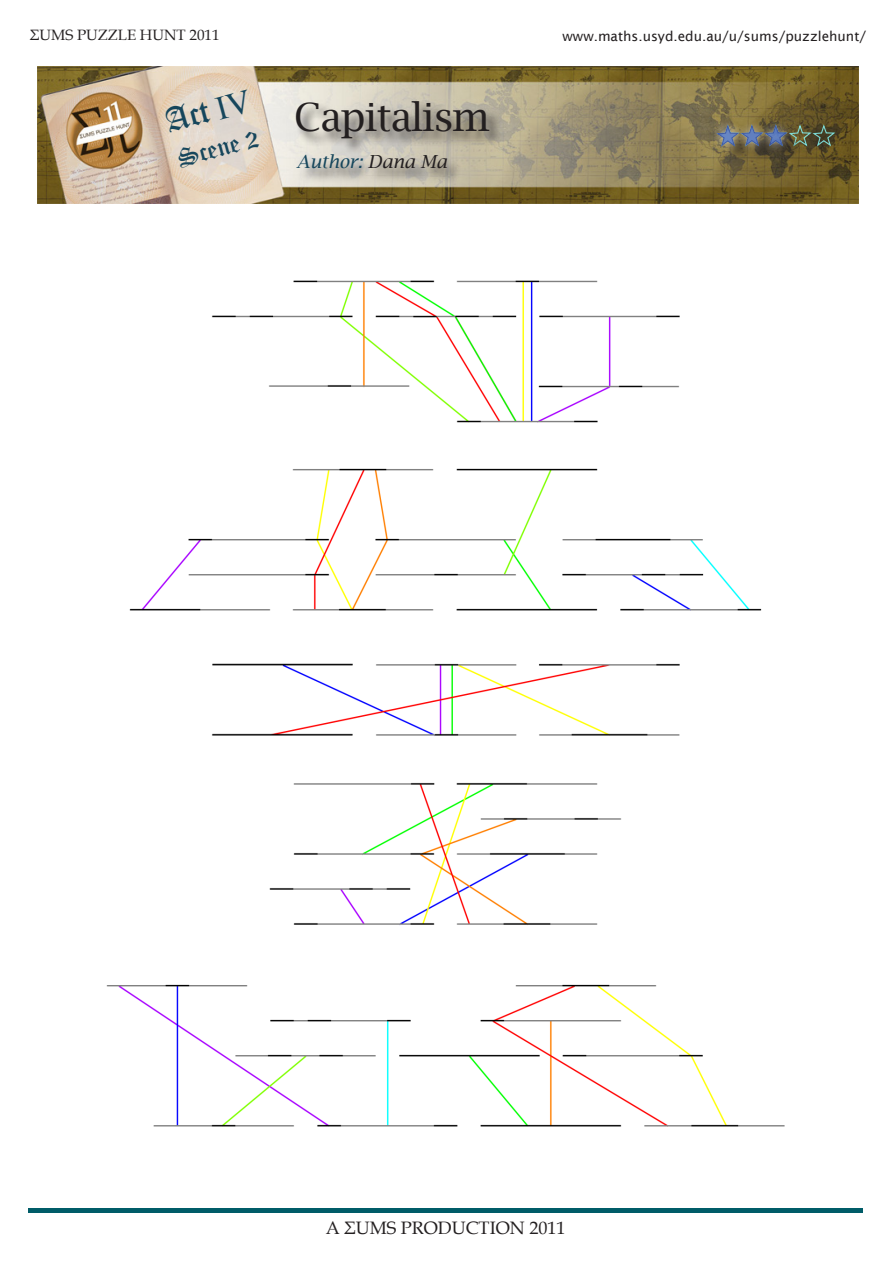
<style>
.page{position:relative;width:893px;height:1263px;background:#fff}
.page>*{position:absolute;margin:0;border:0;box-sizing:border-box;transform-origin:0 0}
.t1{font:39px "Lucida Bright";letter-spacing:-.02em;color:#231f20}
.t2{font:33px "Old English Text";color:#16465c}
.t3{font:25.5px "Old English Text";color:#16465c}
.t4{font:18px "Book Antiqua";color:#231f20}
.t5{font:italic 18px "Lucida Bright";color:#16465c}
.t6{font:15px "Book Antiqua";color:#231f20}
.t7{font:13.5px "Lucida Sans";color:#231f20}
.s1{font-family:"Times New Roman"}
.s2{color:#231f20}
</style>
<div class="page">
<img style="left:37px;top:67px;width:821px;height:137px">
<div style="left:296px;top:100px;width:209px;height:54px;background:#231f20;opacity:.75"></div>
<div style="left:298px;top:155px;width:164px;height:29px;background:#231f20;opacity:.75"></div>
<div style="left:720px;top:128px;width:36px;height:36px;background:#231f20;opacity:.75"></div>
<div style="left:709px;top:117px;width:38px;height:38px;background:#fff;opacity:.75"></div>
<div style="left:28px;top:1208px;width:835px;height:5px;background:#005c68"></div>
<div style="left:744px;top:128px;width:37px;height:36px;background:#231f20;opacity:.75"></div>
<div style="left:733px;top:117px;width:38px;height:37px;background:#fff;opacity:.75"></div>
<div style="left:768px;top:128px;width:36px;height:36px;background:#231f20;opacity:.75"></div>
<div style="left:757px;top:117px;width:38px;height:37px;background:#fff;opacity:.75"></div>
<svg style="left:715px;top:124px;width:122px;height:24px;background:#65675a"></svg>
<img style="left:106px;top:280px;width:679px;height:847px">
<p class="t6" style="left:30px;top:24px;width:191px">ΣUMS PUZZLE HUNT 2011</p>
<p class="t7" style="left:562px;top:28px;width:305px">www.maths.usyd.edu.au/u/sums/puzzlehunt/</p>
<p class="t2" style="left:160px;top:101px;width:89px;rotate:-15deg">Act <span class="s1">IV</span></p>
<p class="t3" style="left:174px;top:143px;width:84px;rotate:-15deg">Scene 2</p>
<p class="t1" style="left:294px;top:95px;width:197px">Capitalism</p>
<p class="t5" style="left:297px;top:152px;width:152px">Author: <span class="s2">Dana Ma</span></p>
<p class="t4" style="left:326px;top:1215px;width:241px">A ΣUMS PRODUCTION 2011</p>
</div>
